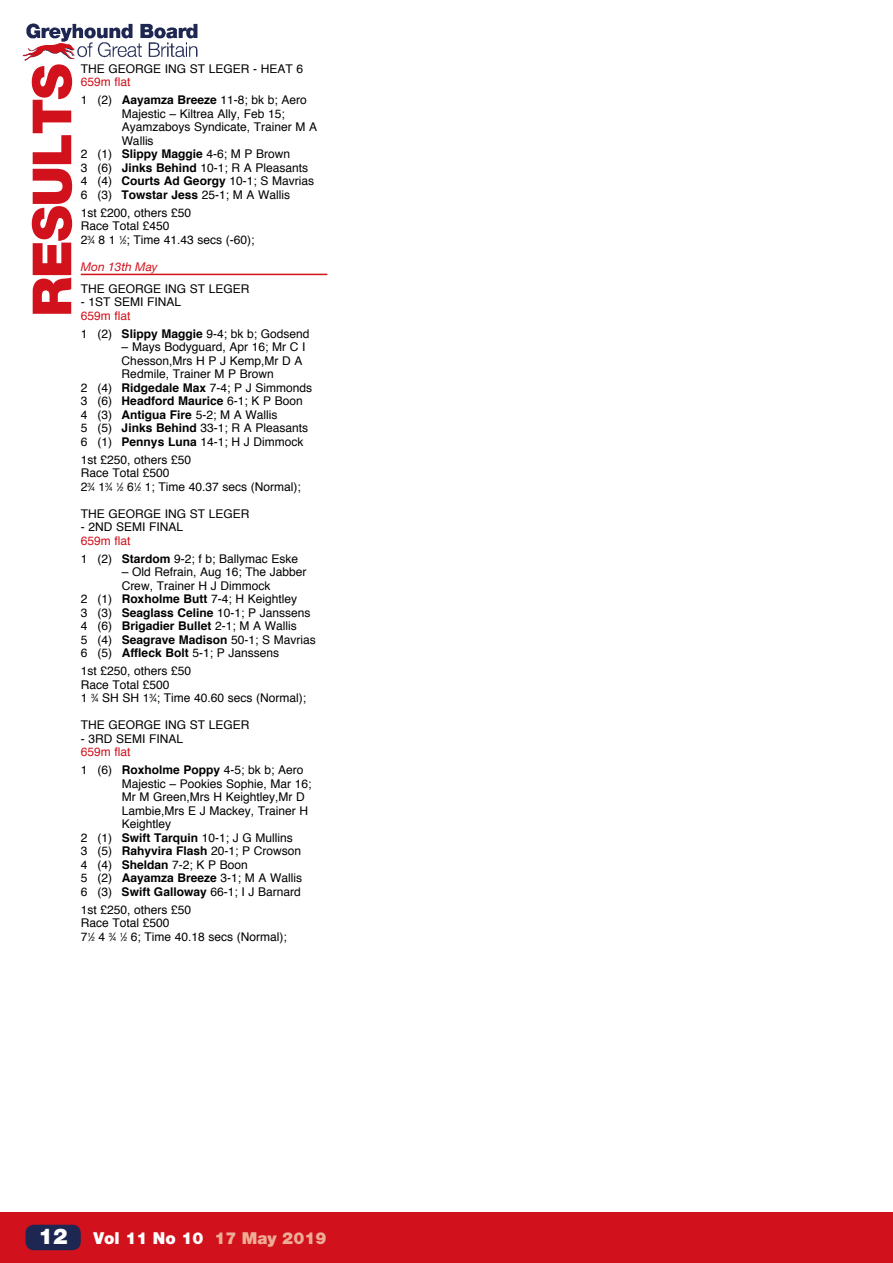
<style>
.page{position:relative;width:893px;height:1263px;background:#fff}
.page>*{position:absolute;margin:0;border:0;box-sizing:border-box;transform-origin:0 0}
.t1{font:900 54px "Helvetica Neue";letter-spacing:-.025em;color:#d1111b}
.t2{font:900 16.5px "Helvetica Neue";color:#fff}
.t3{font:12px/13.5px "Helvetica";color:#000}
.t4{font:700 12px "Helvetica";color:#000}
.t5{font:italic 12px "Helvetica Neue";color:#d1111b}
.s1{color:#d1111b}
.s2{font-weight:700}
.s3{font-size:6px}
.s4{font-weight:400}
.s5{font-size:21.75px}
.s6{color:#eeac96}
</style>
<div class="page">
<div style="left:0;top:1212px;width:893px;height:51px;background:#d1111b"></div>
<img style="left:26px;top:23px;width:172px;height:35px">
<img style="left:22px;top:43px;width:54px;height:18px">
<div style="left:26px;top:1225px;width:55px;height:25px;background:#1d2752;border-radius:9px"></div>
<hr style="left:81px;top:274px;width:246px;height:1px;background:#d1111b">
<h1 class="t1" style="left:20px;top:317px;width:255px;rotate:-90deg">RESULTS</h1>
<p class="t3" style="left:81px;top:62px;width:224px">THE GEORGE ING ST LEGER - HEAT 6</p>
<p class="t3" style="left:81px;top:73px;width:227px;line-height:18px"><span class="s1">659m flat<br></span>1 (2) <span class="s2">Aayamza Breeze</span> 11-8; bk b; Aero</p>
<p class="t3" style="left:122px;top:107px;width:165px">Majestic – Kiltrea Ally, Feb 15;</p>
<p class="t3" style="left:122px;top:121px;width:197px">Ayamzaboys Syndicate, Trainer M A</p>
<p class="t3" style="left:122px;top:134px;width:33px">Wallis</p>
<p class="t3" style="left:81px;top:148px;width:211px">2 (1) <span class="s2">Slippy Maggie</span> 4-6; M P Brown</p>
<p class="t3" style="left:81px;top:161px;width:229px">3 (6) <span class="s2">Jinks Behind</span> 10-1; R A Pleasants</p>
<p class="t3" style="left:81px;top:175px;width:235px">4 (4) <span class="s2">Courts Ad Georgy</span> 10-1; S Mavrias</p>
<p class="t3" style="left:81px;top:188px;width:211px">6 (3) <span class="s2">Towstar Jess</span> 25-1; M A Wallis</p>
<p class="t3" style="left:81px;top:206px;width:175px">1st £200, others £50<br>Race Total £450<br>2<sup>3</sup>⁄<span class="s3">4</span> 8 1 <sup>1</sup>⁄<span class="s3">2</span>; Time 41.43 secs (-60);</p>
<p class="t5" style="left:81px;top:258px;width:78px">Mon 13th May</p>
<p class="t3" style="left:81px;top:282px;width:170px">THE GEORGE ING ST LEGER</p>
<p class="t3" style="left:81px;top:296px;width:102px">- 1ST SEMI FINAL</p>
<p class="t3" style="left:81px;top:307px;width:230px;line-height:18px"><span class="s1">659m flat<br></span>1 (2) <span class="s2">Slippy Maggie</span> 9-4; bk b; Godsend</p>
<p class="t3" style="left:122px;top:341px;width:185px">– Mays Bodyguard, Apr 16; Mr C I</p>
<p class="t3" style="left:122px;top:354px;width:182px">Chesson,Mrs H P J Kemp,Mr D A</p>
<p class="t3" style="left:122px;top:368px;width:154px">Redmile, Trainer M P Brown</p>
<p class="t3" style="left:81px;top:381px;width:233px">2 (4) <span class="s2">Ridgedale Max</span> 7-4; P J Simmonds</p>
<p class="t4" style="left:81px;top:391px;width:223px"><span class="s4">3 (6)</span> Headford Maurice <span class="s4">6-1; K P Boon</span></p>
<p class="t3" style="left:81px;top:408px;width:198px">4 (3) <span class="s2">Antigua Fire</span> 5-2; M A Wallis</p>
<p class="t3" style="left:81px;top:422px;width:229px">5 (5) <span class="s2">Jinks Behind</span> 33-1; R A Pleasants</p>
<p class="t3" style="left:81px;top:435px;width:224px">6 (1) <span class="s2">Pennys Luna</span> 14-1; H J Dimmock</p>
<p class="t3" style="left:81px;top:453px;width:222px">1st £250, others £50<br>Race Total £500<br>2<sup>3</sup>⁄<span class="s3">4</span> 1<sup>3</sup>⁄<span class="s3">4 </span><sup>1</sup>⁄<span class="s3">2</span> 6<sup>1</sup>⁄<span class="s3">2</span> 1; Time 40.37 secs (Normal);</p>
<p class="t3" style="left:81px;top:507px;width:170px">THE GEORGE ING ST LEGER</p>
<p class="t3" style="left:81px;top:521px;width:104px">- 2ND SEMI FINAL</p>
<p class="t3" style="left:81px;top:532px;width:219px;line-height:18px"><span class="s1">659m flat<br></span>1 (2) <span class="s2">Stardom</span> 9-2; f b; Ballymac Eske</p>
<p class="t3" style="left:122px;top:566px;width:186px">– Old Refrain, Aug 16; The Jabber</p>
<p class="t3" style="left:122px;top:579px;width:150px">Crew, Trainer H J Dimmock</p>
<p class="t3" style="left:81px;top:593px;width:218px">2 (1) <span class="s2">Roxholme Butt</span> 7-4; H Keightley</p>
<p class="t3" style="left:81px;top:606px;width:231px">3 (3) <span class="s2">Seaglass Celine</span> 10-1; P Janssens</p>
<p class="t3" style="left:81px;top:620px;width:217px">4 (6) <span class="s2">Brigadier Bullet</span> 2-1; M A Wallis</p>
<p class="t3" style="left:81px;top:633px;width:236px">5 (4) <span class="s2">Seagrave Madison</span> 50-1; S Mavrias</p>
<p class="t3" style="left:81px;top:647px;width:200px">6 (5) <span class="s2">Affleck Bolt</span> 5-1; P Janssens</p>
<p class="t3" style="left:81px;top:665px;width:227px">1st £250, others £50<br>Race Total £500<br>1 <sup>3</sup>⁄<span class="s3">4</span> SH SH 1<sup>3</sup>⁄<span class="s3">4</span>; Time 40.60 secs (Normal);</p>
<p class="t3" style="left:81px;top:719px;width:170px">THE GEORGE ING ST LEGER</p>
<p class="t3" style="left:81px;top:732px;width:104px">- 3RD SEMI FINAL</p>
<p class="t3" style="left:81px;top:743px;width:224px;line-height:18px"><span class="s1">659m flat<br></span>1 (6) <span class="s2">Roxholme Poppy</span> 4-5; bk b; Aero</p>
<p class="t3" style="left:122px;top:777px;width:191px">Majestic – Pookies Sophie, Mar 16;</p>
<p class="t3" style="left:122px;top:791px;width:185px">Mr M Green,Mrs H Keightley,Mr D</p>
<p class="t3" style="left:122px;top:804px;width:188px">Lambie,Mrs E J Mackey, Trainer H</p>
<p class="t3" style="left:122px;top:818px;width:51px">Keightley</p>
<p class="t3" style="left:81px;top:831px;width:213px">2 (1) <span class="s2">Swift Tarquin</span> 10-1; J G Mullins</p>
<p class="t3" style="left:81px;top:845px;width:222px">3 (5) <span class="s2">Rahyvira Flash</span> 20-1; P Crowson</p>
<p class="t3" style="left:81px;top:858px;width:168px">4 (4) <span class="s2">Sheldan</span> 7-2; K P Boon</p>
<p class="t3" style="left:81px;top:872px;width:223px">5 (2) <span class="s2">Aayamza Breeze</span> 3-1; M A Wallis</p>
<p class="t3" style="left:81px;top:885px;width:221px">6 (3) <span class="s2">Swift Galloway</span> 66-1; I J Barnard</p>
<p class="t3" style="left:81px;top:903px;width:208px">1st £250, others £50<br>Race Total £500<br>7<sup>1</sup>⁄<span class="s3">2</span> 4 <sup>3</sup>⁄<span class="s3">4 </span><sup>1</sup>⁄<span class="s3">2</span> 6; Time 40.18 secs (Normal);</p>
<h2 class="t2" style="left:39px;top:1228px;width:289px"><span class="s5">12</span> Vol 11 No 10 <span class="s6">17 May 2019</span></h2>
</div>
